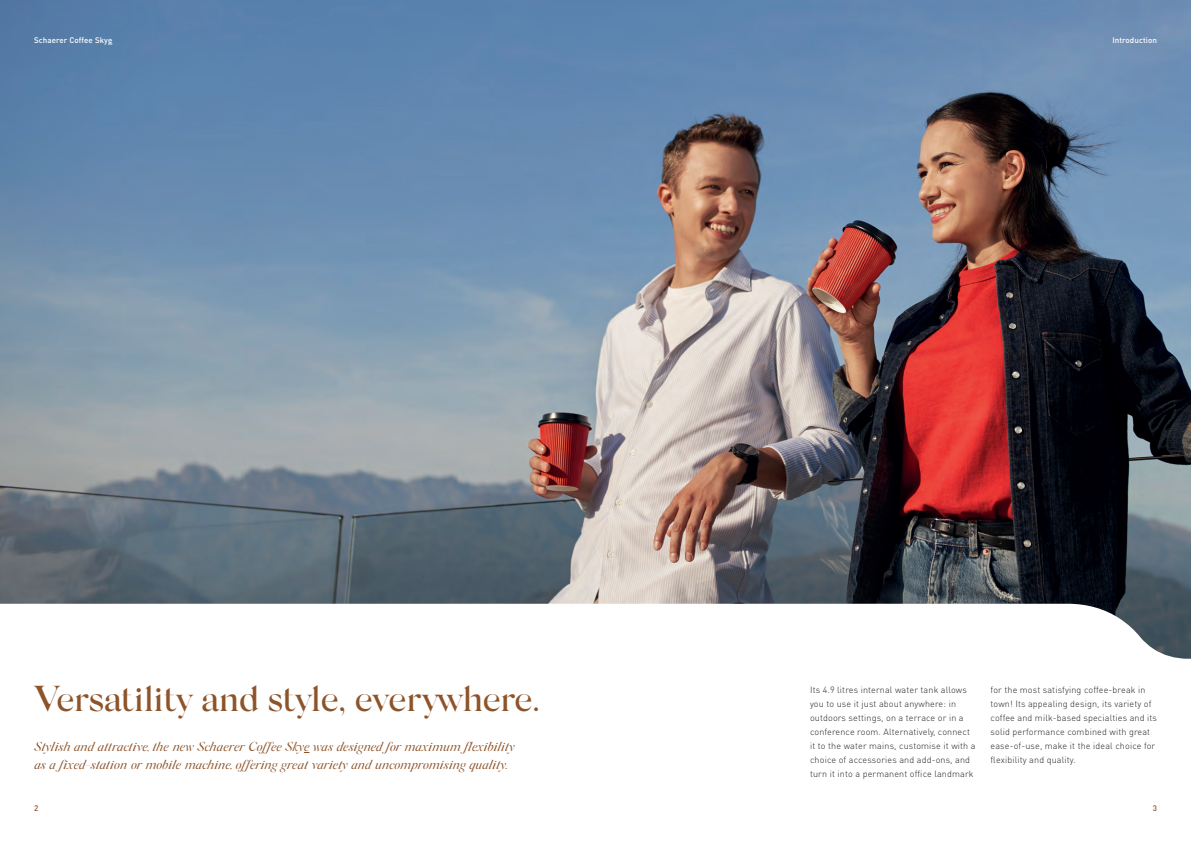
<style>
.page{position:relative;width:1191px;height:842px;background:#fff}
.page>*{position:absolute;margin:0;border:0;box-sizing:border-box;transform-origin:0 0}
.t1{font:500 36px "Silk Serif";letter-spacing:-.02em;color:#8d5329}
.t2{font:italic 13px/18px "Silk Serif";letter-spacing:-.01em;color:#8d5329}
.t3{font:300 9px/14px "DIN Pro";letter-spacing:.015em;color:#231f20}
.t4{font:500 8px "DIN Pro";letter-spacing:.01em;color:#fff}
.t5{font:500 8px "DIN Pro";color:#8d5329}
</style>
<div class="page">
<img style="left:0;top:0;width:1191px;height:659px">
<p class="t4" style="left:34px;top:35px;width:80px">Schaerer Coffee Skye</p>
<p class="t4" style="left:1112px;top:35px;width:46px">Introduction</p>
<h1 class="t1" style="left:34px;top:678px;width:507px">Versatility and style, everywhere.</h1>
<p class="t3" style="left:810px;top:682px;width:167px">Its 4.9 litres internal water tank allows you to use it just about anywhere: in outdoors settings, on a terrace or in a conference room. Alternatively, connect it to the water mains, customise it with a choice of accessories and add-ons, and turn it into a permanent office landmark</p>
<p class="t3" style="left:990px;top:682px;width:168px">for the most satisfying coffee-break in town! Its appealing design, its variety of coffee and milk-based specialties and its solid performance combined with great ease-of-use, make it the ideal choice for flexibility and quality.</p>
<h2 class="t2" style="left:34px;top:739px;width:482px">Stylish and attractive, the new Schaerer Coffee Skye was designed for maximum flexibility as a fixed-station or mobile machine, offering great variety and uncompromising quality.</h2>
<p class="t5" style="left:34px;top:803px;width:6px">2</p>
<p class="t5" style="left:1152px;top:803px;width:6px">3</p>
</div>
